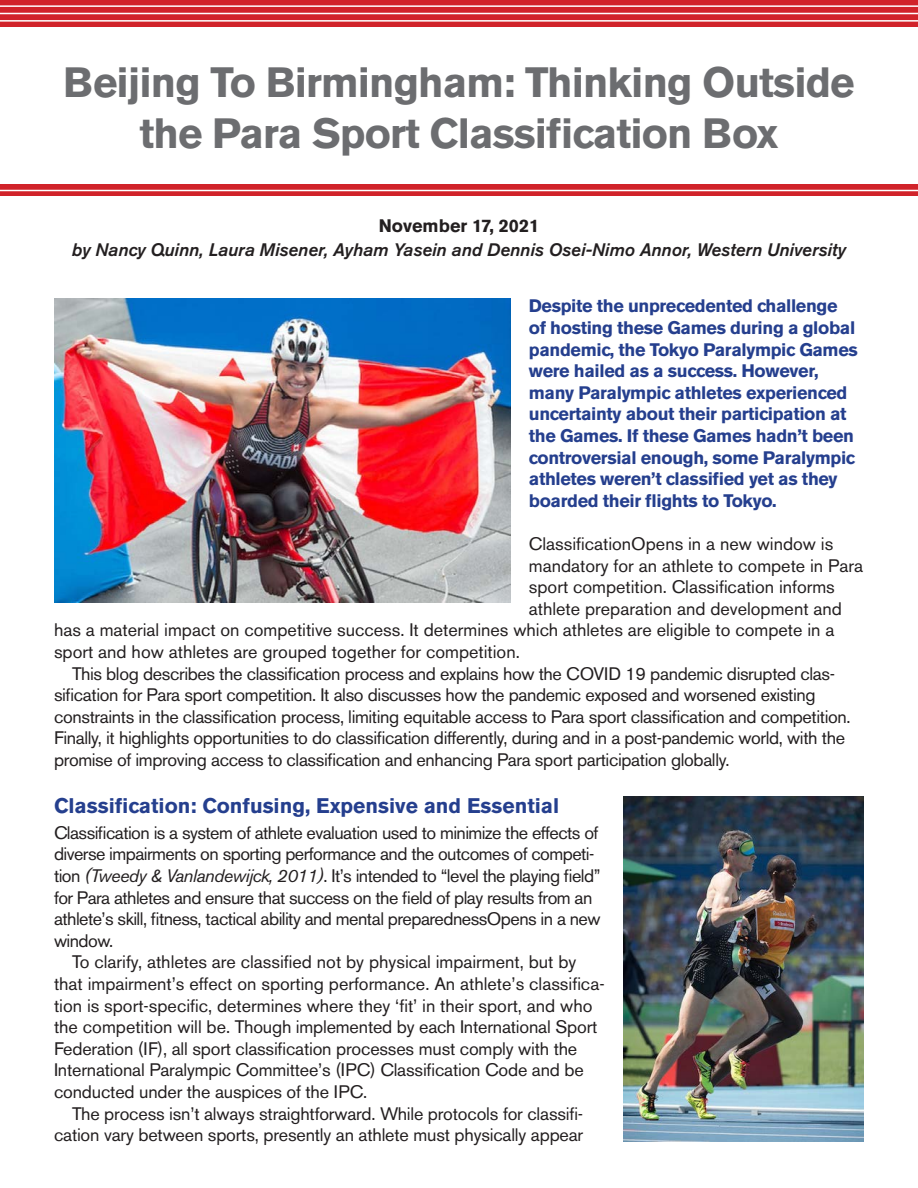
<style>
.page{position:relative;width:918px;height:1188px;background:#fff}
.page>*{position:absolute;margin:0;border:0;box-sizing:border-box;transform-origin:0 0}
.t1{font:700 42px/50.4px "Akzidenz Grotesk BE";letter-spacing:-.02em;color:#6c6d70;text-align:center}
.t2{font:700 21px "Akzidenz Grotesk BE";color:#253f8e}
.t3{font:18px/21.6px "Akzidenz Grotesk BE";letter-spacing:-.01em;color:#231f20}
.t4{font:18px/21.6px "Akzidenz Grotesk BE";letter-spacing:-.03em;color:#231f20}
.t5{font:700 18px/21.6px "Akzidenz Grotesk BE";letter-spacing:-.02em;color:#253f8e}
.t6{font:italic 500 18px "Akzidenz Grotesk BE";color:#231f20}
.t7{font:700 18px "Akzidenz Grotesk BE";color:#231f20}
.s1{font-style:italic}
</style>
<div class="page">
<div style="left:0;top:0;width:918px;height:27px;background:#d1232a"></div>
<svg style="left:0;top:185px;width:918px;height:11px;background:#d32e34"></svg>
<img style="left:54px;top:299px;width:457px;height:304px">
<hr style="left:0;top:5px;width:918px;height:2px;background:#fff">
<hr style="left:0;top:13px;width:918px;height:1px;background:#fff">
<hr style="left:0;top:20px;width:918px;height:2px;background:#fff">
<hr style="left:0;top:190px;width:918px;height:1px;background:#fff">
<img style="left:624px;top:796px;width:240px;height:345px">
<p class="t1" style="left:63px;top:58px;width:793px">Beijing To Birmingham: Thinking Outside the Para Sport Classification Box</p>
<p class="t7" style="left:379px;top:216px;width:162px">November 17, 2021</p>
<p class="t6" style="left:72px;top:240px;width:776px">by Nancy Quinn, Laura Misener, Ayham Yasein and Dennis Osei-Nimo Annor, Western University</p>
<p class="t5" style="left:529px;top:295px;width:331px">Despite the unprecedented challenge of hosting these Games during a global pandemic, the Tokyo Paralympic Games were hailed as a success. However, many Paralympic athletes experienced uncertainty about their participation at the Games. If these Games hadn’t been controversial enough, some Paralympic athletes weren’t classified yet as they boarded their flights to Tokyo.</p>
<p class="t3" style="left:529px;top:533px;width:306px">ClassificationOpens in a new window is</p>
<p class="t3" style="left:529px;top:554px;width:336px">mandatory for an athlete to compete in Para</p>
<p class="t3" style="left:529px;top:576px;width:308px">sport competition. Classification informs</p>
<p class="t3" style="left:529px;top:598px;width:315px">athlete preparation and development and</p>
<p class="t3" style="left:54px;top:619px;width:782px">has a material impact on competitive success. It determines which athletes are eligible to compete in a</p>
<p class="t3" style="left:54px;top:641px;width:467px">sport and how athletes are grouped together for competition.</p>
<p class="t3" style="left:54px;top:662px;width:798px;text-indent:18px">This blog describes the classification process and explains how the COVID 19 pandemic disrupted clas&shy;sification for Para sport competition. It also discusses how the pandemic exposed and worsened existing constraints in the classification process, limiting equitable access to Para sport classification and competition.<br>Finally, it highlights opportunities to do classification differently, during and in a post-pandemic world, with the promise of improving access to classification and enhancing Para sport participation globally.</p>
<p class="t2" style="left:54px;top:793px;width:507px">Classification: Confusing, Expensive and Essential</p>
<p class="t4" style="left:54px;top:822px;width:548px">Classification is a system of athlete evaluation used to minimize the effects of diverse impairments on sporting performance and the outcomes of competi&shy;tion <span class="s1">(Tweedy &amp; Vanlandewijck, 2011)</span>. It’s intended to “level the playing field” for Para athletes and ensure that success on the field of play results from an athlete’s skill, fitness, tactical ability and mental preparednessOpens in a new window.</p>
<p class="t3" style="left:54px;top:951px;width:552px;text-indent:18px">To clarify, athletes are classified not by physical impairment, but by that impairment’s effect on sporting performance. An athlete’s classifica&shy;tion is sport-specific, determines where they ‘fit’ in their sport, and who the competition will be. Though implemented by each International Sport Federation (IF), all sport classification processes must comply with the International Paralympic Committee’s (IPC) Classification Code and be conducted under the auspices of the IPC.</p>
<p class="t3" style="left:54px;top:1103px;width:531px;text-align:right">The process isn’t always straightforward. While protocols for classifi&shy;cation vary between sports, presently an athlete must physically appear</p>
</div>
